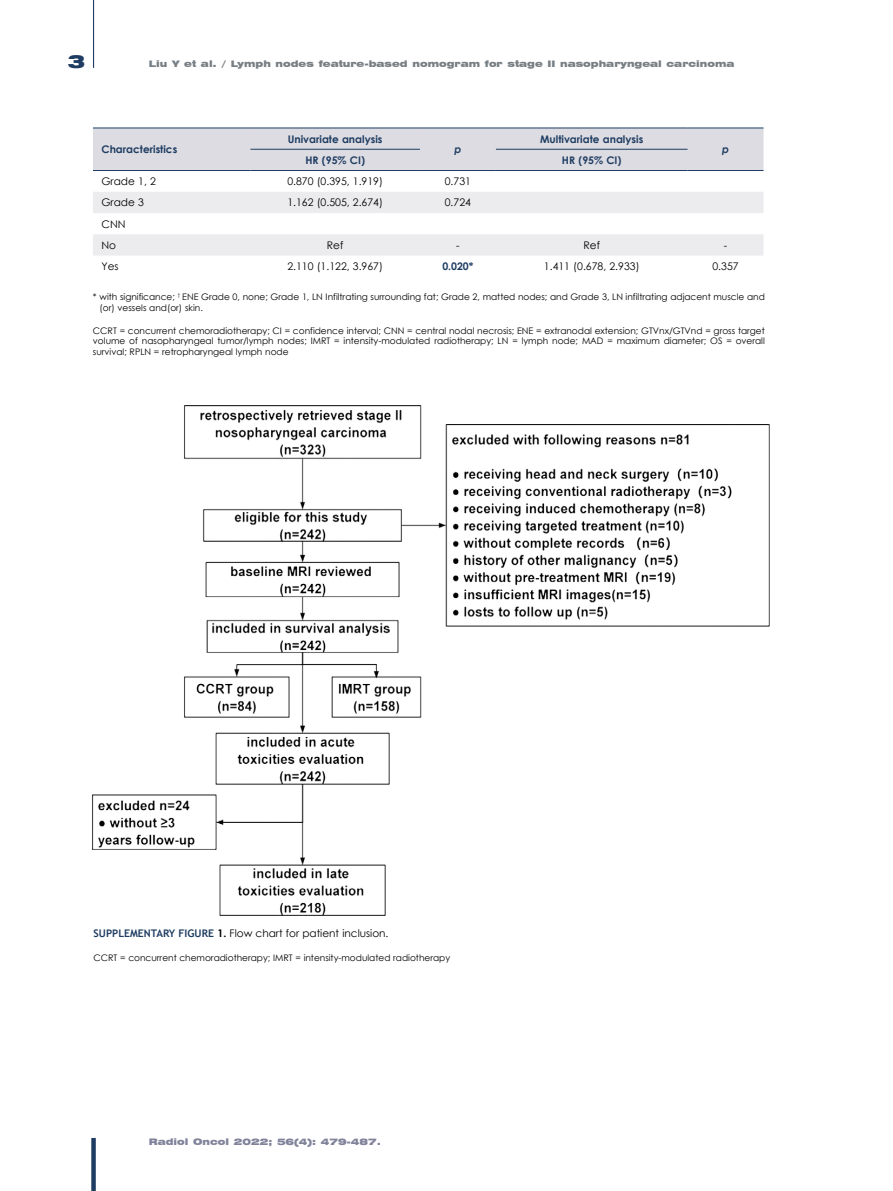
<style>
.page{position:relative;width:893px;height:1191px;background:#fff}
.page>*{position:absolute;margin:0;border:0;box-sizing:border-box;transform-origin:0 0}
.t1{font:900 expanded 18px "Swiss 721 BT";color:#1f3d62}
.Tabela_-_tekst{font:10.5px "Century Gothic";color:#000}
.Tabela_-_naslov{font:700 10.5px "Century Gothic";color:#1f3d62}
.Fotka___tabela{font:10.5px "Century Gothic";color:#000}
.Tabela_-_naslov-2{font:italic 700 10.5px "Century Gothic";color:#1f3d62}
.Tabela_-_opomba{font:9px/10.5px "Century Gothic";color:#000}
.t2{font:900 expanded 9px "Swiss 721 BT";color:#787f84}
.t3{font:900 expanded 9px "Swiss 721 BT";color:#81839b}
.s1{font-family:"Trebuchet MS";font-weight:700;color:#1f3d62}
.s2{font-weight:700}
</style>
<div class="page">
<div style="left:91px;top:1138px;width:5px;height:53px;background:#1f3d62"></div>
<hr style="left:93px;top:0;width:1px;height:68px;background:#1f3d62">
<div style="left:93px;top:129px;width:670px;height:41px;background:#dddce2"></div>
<svg style="left:93px;top:192px;width:670px;height:63px"></svg>
<hr style="left:496px;top:128px;width:192px;height:1px;background:#1f3d62">
<hr style="left:250px;top:149px;width:170px;height:1px;background:#1f3d62">
<hr style="left:496px;top:149px;width:192px;height:1px;background:#1f3d62">
<hr style="left:496px;top:170px;width:192px;height:1px;background:#1f3d62">
<hr style="left:250px;top:128px;width:170px;height:1px;background:#1f3d62">
<hr style="left:250px;top:170px;width:170px;height:1px;background:#1f3d62">
<hr style="left:93px;top:128px;width:157px;height:1px;background:#1f3d62">
<hr style="left:93px;top:170px;width:157px;height:1px;background:#1f3d62">
<hr style="left:420px;top:128px;width:76px;height:1px;background:#1f3d62">
<hr style="left:420px;top:170px;width:76px;height:1px;background:#1f3d62">
<hr style="left:688px;top:128px;width:75px;height:1px;background:#1f3d62">
<hr style="left:688px;top:170px;width:75px;height:1px;background:#1f3d62">
<img style="left:92px;top:405px;width:678px;height:511px">
<h1 class="t1" style="left:68px;top:50px;width:19px">3</h1>
<p class="t2" style="left:149px;top:58px;width:587px">Liu Y et al. / Lymph nodes feature-based nomogram for stage II nasopharyngeal carcinoma</p>
<p class="Tabela_-_naslov" style="left:101px;top:143px;width:77px">Characteristics</p>
<p class="Tabela_-_naslov" style="left:288px;top:132px;width:96px">Univariate analysis</p>
<p class="Tabela_-_naslov" style="left:540px;top:132px;width:105px">Multivariate analysis</p>
<p class="Tabela_-_naslov-2" style="left:454px;top:141px;width:8px">p</p>
<p class="Tabela_-_naslov" style="left:305px;top:153px;width:61px">HR (95% CI)</p>
<p class="Tabela_-_naslov" style="left:562px;top:153px;width:61px">HR (95% CI)</p>
<p class="Tabela_-_naslov-2" style="left:722px;top:141px;width:8px">p</p>
<p class="Tabela_-_tekst" style="left:101px;top:174px;width:56px">Grade 1, 2</p>
<p class="Tabela_-_tekst" style="left:287px;top:174px;width:97px">0.870 (0.395, 1.919)</p>
<p class="Tabela_-_tekst" style="left:445px;top:174px;width:28px">0.731</p>
<p class="Tabela_-_tekst" style="left:101px;top:195px;width:44px">Grade 3</p>
<p class="Tabela_-_tekst" style="left:287px;top:195px;width:97px">1.162 (0.505, 2.674)</p>
<p class="Tabela_-_tekst" style="left:445px;top:195px;width:28px">0.724</p>
<p class="Tabela_-_tekst" style="left:101px;top:216px;width:26px">CNN</p>
<p class="Tabela_-_tekst" style="left:101px;top:238px;width:16px">No</p>
<p class="Tabela_-_tekst" style="left:327px;top:238px;width:18px">Ref</p>
<p class="Tabela_-_tekst" style="left:456px;top:238px;width:5px">-</p>
<p class="Tabela_-_tekst" style="left:583px;top:238px;width:18px">Ref</p>
<p class="Tabela_-_tekst" style="left:724px;top:238px;width:5px">-</p>
<p class="Tabela_-_tekst" style="left:101px;top:259px;width:19px">Yes</p>
<p class="Tabela_-_tekst" style="left:287px;top:259px;width:97px">2.110 (1.122, 3.967)</p>
<p class="Tabela_-_naslov" style="left:442px;top:260px;width:33px">0.020*</p>
<p class="Tabela_-_tekst" style="left:544px;top:259px;width:97px">1.411 (0.678, 2.933)</p>
<p class="Tabela_-_tekst" style="left:712px;top:259px;width:28px">0.357</p>
<p class="Tabela_-_opomba" style="left:100px;top:291px;width:667px;text-indent:-7px">* with significance; <sup>†</sup> ENE Grade 0, none; Grade 1, LN Infiltrating surrounding fat; Grade 2, matted nodes; and Grade 3, LN infiltrating adjacent muscle and (or) vessels and(or) skin.</p>
<p class="Tabela_-_opomba" style="left:93px;top:325px;width:673px;text-align:justify">CCRT = concurrent chemoradiotherapy; CI = confidence interval; CNN = central nodal necrosis; ENE = extranodal extension; GTVnx/GTVnd = gross target volume of nasopharyngeal tumor/lymph nodes; IMRT = intensity-modulated radiotherapy; LN = lymph node; MAD = maximum diameter; OS = overall survival; RPLN = retropharyngeal lymph node</p>
<p class="Fotka___tabela" style="left:94px;top:926px;width:296px"><span class="s1">SUPPLEMENTARY FIGURE</span> <span class="s2">1.</span> Flow chart for patient inclusion.</p>
<p class="Tabela_-_opomba" style="left:94px;top:952px;width:358px">CCRT = concurrent chemoradiotherapy; IMRT = intensity-modulated radiotherapy</p>
<p class="t3" style="left:149px;top:1136px;width:234px">Radiol Oncol 2022; 56(4): 479-487.</p>
</div>
